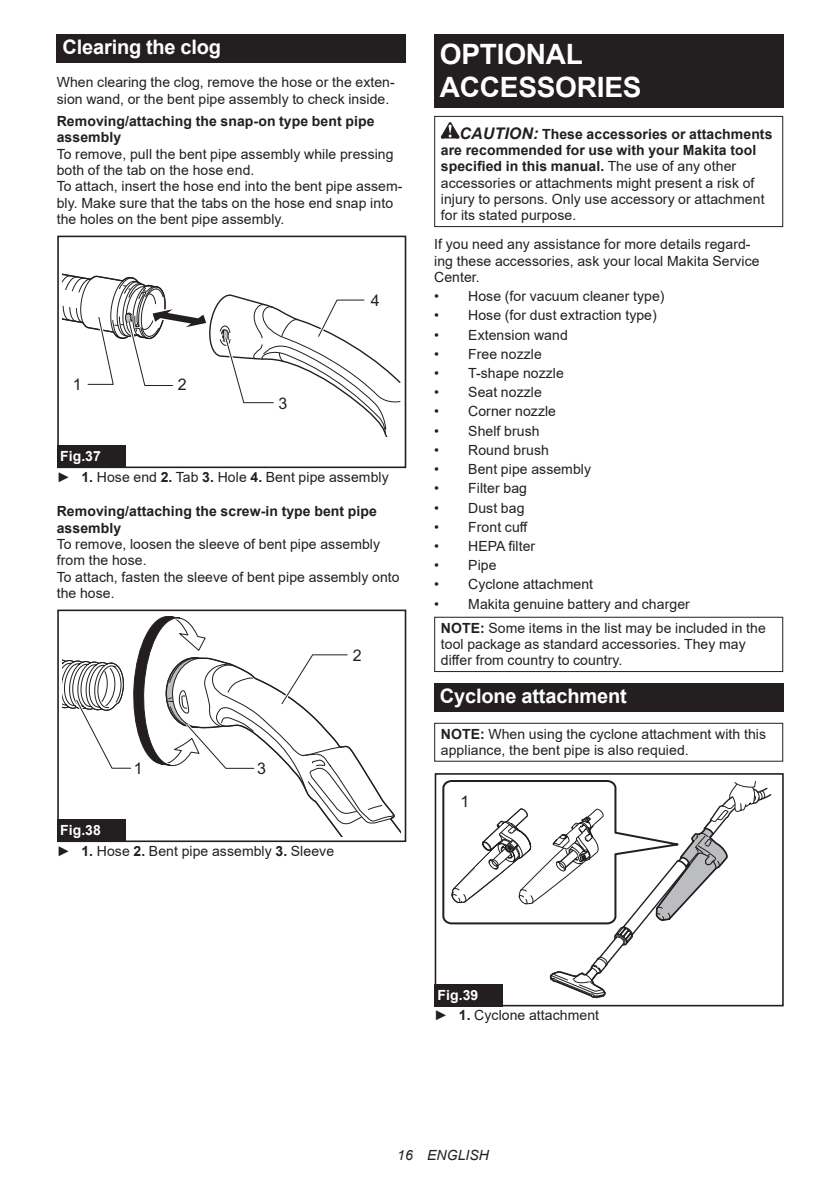
<style>
.page{position:relative;width:840px;height:1191px;background:#fff}
.page>*{position:absolute;margin:0;border:0;box-sizing:border-box;transform-origin:0 0}
.t1{font:700 28px/32.8px "Arial";letter-spacing:-.01em;color:#fff}
.t2{font:700 20px "Arial";letter-spacing:-.01em;color:#fff}
.t3{font:16px "Arial";color:#231f20}
.t4{font:14px/16.4px "Arial";letter-spacing:.005em;color:#231f20}
.t5{font:700 14px/16.4px "Arial";letter-spacing:.005em;color:#231f20}
.t6{font:italic 14px "Arial";letter-spacing:.005em;color:#231f20}
.s1{font-weight:700;color:#fff}
.s2{font-weight:700}
.s3{font-weight:700;font-style:italic;font-size:16px}
</style>
<div class="page">
<div style="left:57px;top:34px;width:348px;height:29px;background:#231f20"></div>
<div style="left:57px;top:236px;width:349px;height:232px;border:2px solid #231f20"></div>
<svg style="left:63px;top:273px;width:337px;height:163px"></svg>
<div style="left:57px;top:445px;width:68px;height:23px;background:#231f20"></div>
<div style="left:57px;top:609px;width:349px;height:233px;border:2px solid #231f20"></div>
<svg style="left:63px;top:609px;width:337px;height:227px"></svg>
<div style="left:57px;top:819px;width:68px;height:23px;background:#231f20"></div>
<div style="left:434px;top:34px;width:348px;height:74px;background:#231f20"></div>
<svg style="left:440px;top:122px;width:19px;height:16px"></svg>
<div style="left:434px;top:116px;width:348px;height:111px;border:1px solid #231f20"></div>
<div style="left:434px;top:617px;width:348px;height:55px;border:1px solid #231f20"></div>
<div style="left:434px;top:683px;width:348px;height:29px;background:#231f20"></div>
<div style="left:434px;top:723px;width:348px;height:38px;border:1px solid #231f20"></div>
<div style="left:434px;top:773px;width:349px;height:233px;border:2px solid #231f20"></div>
<svg style="left:442px;top:780px;width:330px;height:220px"></svg>
<div style="left:434px;top:983px;width:68px;height:23px;background:#231f20"></div>
<h2 class="t2" style="left:62px;top:33px;width:160px">Clearing the clog</h2>
<p class="t4" style="left:57px;top:74px;width:339px">When clearing the clog, remove the hose or the exten&shy;sion wand, or the bent pipe assembly to check inside.</p>
<p class="t5" style="left:57px;top:113px;width:319px">Removing/attaching the snap-on type bent pipe assembly</p>
<p class="t4" style="left:57px;top:145px;width:347px">To remove, pull the bent pipe assembly while pressing both of the tab on the hose end.<br>To attach, insert the hose end into the bent pipe assem&shy;bly. Make sure that the tabs on the hose end snap into the holes on the bent pipe assembly.</p>
<p class="t3" style="left:73px;top:374px;width:10px">1</p>
<p class="t3" style="left:178px;top:374px;width:10px">2</p>
<p class="t3" style="left:278px;top:392px;width:10px">3</p>
<p class="t3" style="left:370px;top:290px;width:10px">4</p>
<p class="t4" style="left:57px;top:446px;width:333px;line-height:20.2px"><span class="s1">Fig.37<br></span>► <span class="s2">1.</span> Hose end <span class="s2">2.</span> Tab <span class="s2">3.</span> Hole <span class="s2">4.</span> Bent pipe assembly</p>
<p class="t5" style="left:57px;top:503px;width:321px">Removing/attaching the screw-in type bent pipe assembly</p>
<p class="t4" style="left:57px;top:536px;width:344px">To remove, loosen the sleeve of bent pipe assembly from the hose.<br>To attach, fasten the sleeve of bent pipe assembly onto the hose.</p>
<p class="t3" style="left:352px;top:644px;width:10px">2</p>
<p class="t3" style="left:134px;top:758px;width:10px">1</p>
<p class="t3" style="left:257px;top:758px;width:10px">3</p>
<p class="t4" style="left:57px;top:820px;width:279px;line-height:20.2px"><span class="s1">Fig.38<br></span>► <span class="s2">1.</span> Hose <span class="s2">2.</span> Bent pipe assembly <span class="s2">3.</span> Sleeve</p>
<h1 class="t1" style="left:439px;top:38px;width:203px">OPTIONAL<br>ACCESSORIES</h1>
<p class="t4" style="left:440px;top:125px;width:333px;text-indent:19px"><span class="s3">CAUTION:</span> <span class="s2">These accessories or attachments are recommended for use with your Makita tool specified in this manual.</span> The use of any other accessories or attachments might present a risk of injury to persons. Only use accessory or attachment for its stated purpose.</p>
<p class="t4" style="left:434px;top:236px;width:327px">If you need any assistance for more details regard&shy;ing these accessories, ask your local Makita Service<br>Center.</p>
<p class="t4" style="left:434px;top:288px;width:232px">• Hose (for vacuum cleaner type)</p>
<p class="t4" style="left:434px;top:307px;width:224px">• Hose (for dust extraction type)</p>
<p class="t4" style="left:434px;top:326px;width:135px">• Extension wand</p>
<p class="t4" style="left:434px;top:345px;width:109px">• Free nozzle</p>
<p class="t4" style="left:434px;top:365px;width:131px">• T-shape nozzle</p>
<p class="t4" style="left:434px;top:384px;width:109px">• Seat nozzle</p>
<p class="t4" style="left:434px;top:403px;width:123px">• Corner nozzle</p>
<p class="t4" style="left:434px;top:422px;width:107px">• Shelf brush</p>
<p class="t4" style="left:434px;top:441px;width:116px">• Round brush</p>
<p class="t4" style="left:434px;top:461px;width:158px">• Bent pipe assembly</p>
<p class="t4" style="left:434px;top:480px;width:94px">• Filter bag</p>
<p class="t4" style="left:434px;top:499px;width:92px">• Dust bag</p>
<p class="t4" style="left:434px;top:518px;width:95px">• Front cuff</p>
<p class="t4" style="left:434px;top:538px;width:103px">• HEPA filter</p>
<p class="t4" style="left:434px;top:557px;width:64px">• Pipe</p>
<p class="t4" style="left:434px;top:576px;width:160px">• Cyclone attachment</p>
<p class="t4" style="left:440px;top:591px;width:326px;line-height:23.8px;text-indent:-7px">• Makita genuine battery and charger<br><span class="s2">NOTE:</span> Some items in the list may be included in the</p>
<p class="t4" style="left:440px;top:635px;width:306px">tool package as standard accessories. They may differ from country to country.</p>
<h2 class="t2" style="left:439px;top:682px;width:188px">Cyclone attachment</h2>
<p class="t4" style="left:440px;top:725px;width:326px"><span class="s2">NOTE:</span> When using the cyclone attachment with this appliance, the bent pipe is also requied.</p>
<p class="t3" style="left:460px;top:790px;width:10px">1</p>
<p class="t4" style="left:434px;top:984px;width:166px;line-height:20.2px"><span class="s1">Fig.39<br></span>► <span class="s2">1.</span> Cyclone attachment</p>
<p class="t6" style="left:397px;top:1146px;width:93px">16 ENGLISH</p>
</div>
